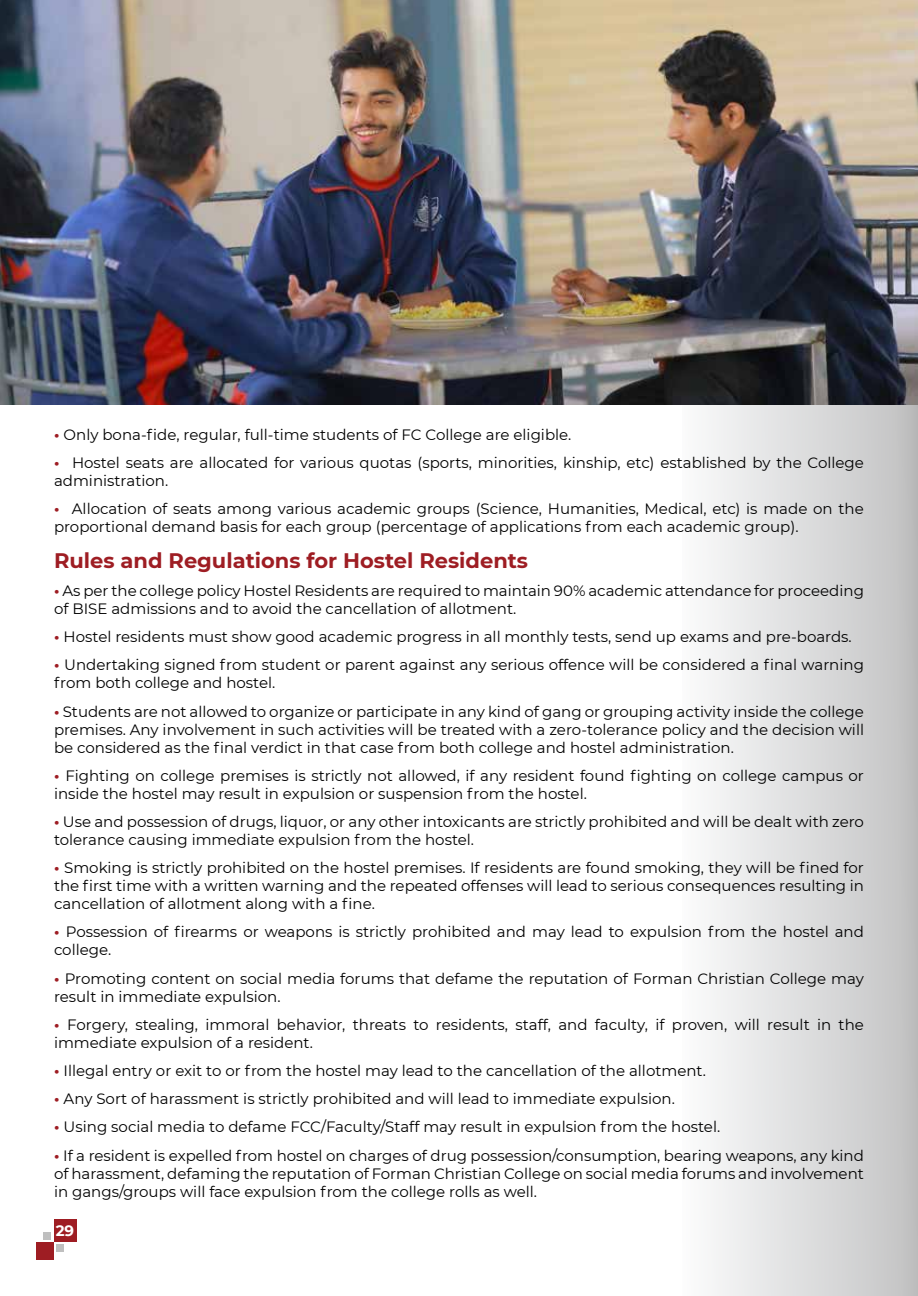
<style>
.page{position:relative;width:918px;height:1296px;background:#fff}
.page>*{position:absolute;margin:0;border:0;box-sizing:border-box;transform-origin:0 0}
.t1{font:700 21px "Montserrat";color:#9e1d23}
.t2{font:15px/18px "Montserrat";color:#000}
.t3{font:700 15px "Montserrat";color:#fff}
.s1{font-weight:700;color:#9e1d23}
</style>
<div class="page">
<div style="left:682px;top:0;width:236px;height:1296px;background:linear-gradient(to right,#fcfcfd,#c0c1c1)"></div>
<img style="left:0;top:0;width:918px;height:405px">
<div style="left:37px;top:1242px;width:17px;height:17px;background:#9e1d23"></div>
<div style="left:44px;top:1232px;width:7px;height:8px;background:#bfbfbf"></div>
<div style="left:56px;top:1244px;width:8px;height:8px;background:#bfbfbf"></div>
<div style="left:54px;top:1220px;width:22px;height:22px;background:#9e1d23"></div>
<p class="t2" style="left:54px;top:425px;width:519px"><span class="s1">•</span> Only bona-fide, regular, full-time students of FC College are eligible.</p>
<p class="t2" style="left:54px;top:453px;width:811px"><span class="s1">•</span> Hostel seats are allocated for various quotas (sports, minorities, kinship, etc) established by the College administration.</p>
<p class="t2" style="left:54px;top:500px;width:811px"><span class="s1">•</span> Allocation of seats among various academic groups (Science, Humanities, Medical, etc) is made on the proportional demand basis for each group (percentage of applications from each academic group).</p>
<h1 class="t1" style="left:54px;top:545px;width:476px">Rules and Regulations for Hostel Residents</h1>
<p class="t2" style="left:54px;top:581px;width:811px"><span class="s1">•</span> As per the college policy Hostel Residents are required to maintain 90% academic attendance for proceeding of BISE admissions and to avoid the cancellation of allotment.</p>
<p class="t2" style="left:54px;top:627px;width:799px"><span class="s1">•</span> Hostel residents must show good academic progress in all monthly tests, send up exams and pre-boards.</p>
<p class="t2" style="left:54px;top:656px;width:811px"><span class="s1">•</span> Undertaking signed from student or parent against any serious offence will be considered a final warning from both college and hostel.</p>
<p class="t2" style="left:54px;top:702px;width:812px;text-align:justify"><span class="s1">•</span> Students are not allowed to organize or participate in any kind of gang or grouping activity inside the college premises. Any involvement in such activities will be treated with a zero-tolerance policy and the decision will be considered as the final verdict in that case from both college and hostel administration.</p>
<p class="t2" style="left:54px;top:766px;width:812px"><span class="s1">•</span> Fighting on college premises is strictly not allowed, if any resident found fighting on college campus or inside the hostel may result in expulsion or suspension from the hostel.</p>
<p class="t2" style="left:54px;top:812px;width:811px"><span class="s1">•</span> Use and possession of drugs, liquor, or any other intoxicants are strictly prohibited and will be dealt with zero tolerance causing immediate expulsion from the hostel.</p>
<p class="t2" style="left:54px;top:858px;width:812px;text-align:justify"><span class="s1">•</span> Smoking is strictly prohibited on the hostel premises. If residents are found smoking, they will be fined for the first time with a written warning and the repeated offenses will lead to serious consequences resulting in cancellation of allotment along with a fine.</p>
<p class="t2" style="left:54px;top:923px;width:811px"><span class="s1">•</span> Possession of firearms or weapons is strictly prohibited and may lead to expulsion from the hostel and college.</p>
<p class="t2" style="left:54px;top:969px;width:812px"><span class="s1">•</span> Promoting content on social media forums that defame the reputation of Forman Christian College may result in immediate expulsion.</p>
<p class="t2" style="left:54px;top:1015px;width:812px"><span class="s1">•</span> Forgery, stealing, immoral behavior, threats to residents, staff, and faculty, if proven, will result in the immediate expulsion of a resident.</p>
<p class="t2" style="left:54px;top:1061px;width:654px"><span class="s1">•</span> Illegal entry or exit to or from the hostel may lead to the cancellation of the allotment.</p>
<p class="t2" style="left:54px;top:1089px;width:622px"><span class="s1">•</span> Any Sort of harassment is strictly prohibited and will lead to immediate expulsion.</p>
<p class="t2" style="left:54px;top:1118px;width:668px"><span class="s1">•</span> Using social media to defame FCC/Faculty/Staff may result in expulsion from the hostel.</p>
<p class="t2" style="left:54px;top:1146px;width:812px;text-align:justify"><span class="s1">•</span> If a resident is expelled from hostel on charges of drug possession/consumption, bearing weapons, any kind of harassment, defaming the reputation of Forman Christian College on social media forums and involvement in gangs/groups will face expulsion from the college rolls as well.</p>
<p class="t3" style="left:56px;top:1220px;width:20px">29</p>
</div>
